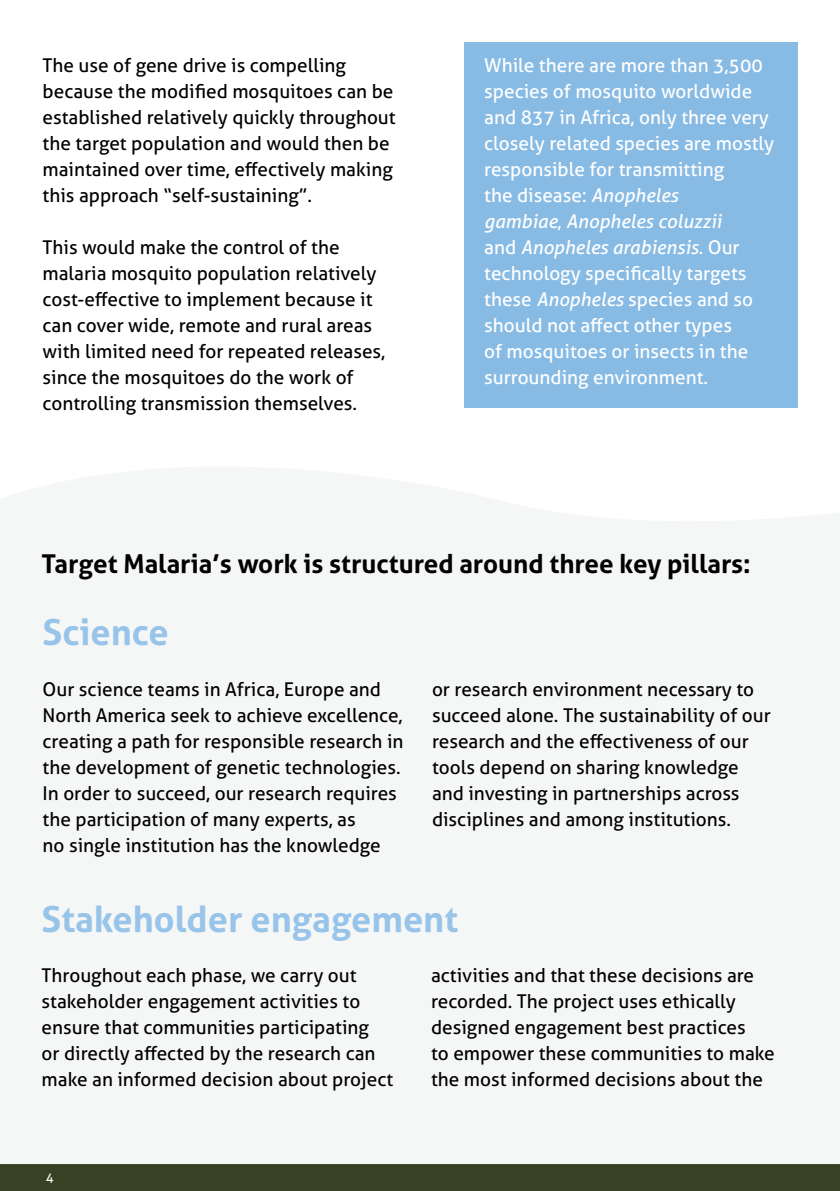
<style>
.page{position:relative;width:840px;height:1191px;background:#fff}
.page>*{position:absolute;margin:0;border:0;box-sizing:border-box;transform-origin:0 0}
.Bullets{font:700 36px "Aller";color:#98c4ea}
.Bullets-2{font:700 26px "Aller";color:#020203}
.Bullets-3{font:19px/26px "Aller";color:#000}
.Bullets-4{font:19px/26px "Aller";color:#fff}
.t1{font:13px "Aller";color:#fff}
.s1{font-style:italic}
</style>
<div class="page">
<div style="left:0;top:1164px;width:839px;height:27px;background:#384123"></div>
<div style="left:463px;top:43px;width:334px;height:365px;background:#88bbe4"></div>
<p class="Bullets-3" style="left:43px;top:52px;width:354px">The use of gene drive is compelling because the modified mosquitoes can be established relatively quickly throughout the target population and would then be maintained over time, effectively making this approach “self-sustaining”.</p>
<p class="Bullets-3" style="left:43px;top:234px;width:344px">This would make the control of the malaria mosquito population relatively cost-effective to implement because it can cover wide, remote and rural areas with limited need for repeated releases, since the mosquitoes do the work of controlling transmission themselves.</p>
<p class="Bullets-4" style="left:484px;top:52px;width:291px">While there are more than 3,500 species of mosquito worldwide and 837 in Africa, only three very closely related species are mostly responsible for transmitting<br>the disease: <span class="s1">Anopheles<br>gambiae</span>, <span class="s1">Anopheles coluzzii<br></span>and <span class="s1">Anopheles arabiensis</span>. Our technology specifically targets these <span class="s1">Anopheles</span> species and so should not affect other types<br>of mosquitoes or insects in the surrounding environment.</p>
<p class="Bullets-2" style="left:42px;top:547px;width:710px">Target Malaria’s work is structured around three key pillars:</p>
<p class="Bullets" style="left:43px;top:609px;width:128px">Science</p>
<p class="Bullets-3" style="left:43px;top:676px;width:362px">Our science teams in Africa, Europe and North America seek to achieve excellence, creating a path for responsible research in the development of genetic technologies.<br>In order to succeed, our research requires the participation of many experts, as<br>no single institution has the knowledge</p>
<p class="Bullets-3" style="left:432px;top:676px;width:340px">or research environment necessary to succeed alone. The sustainability of our research and the effectiveness of our tools depend on sharing knowledge and investing in partnerships across disciplines and among institutions.</p>
<p class="Bullets" style="left:42px;top:897px;width:418px">Stakeholder engagement</p>
<p class="Bullets-3" style="left:42px;top:962px;width:353px">Throughout each phase, we carry out stakeholder engagement activities to ensure that communities participating<br>or directly affected by the research can make an informed decision about project</p>
<p class="Bullets-3" style="left:431px;top:962px;width:345px">activities and that these decisions are recorded. The project uses ethically designed engagement best practices<br>to empower these communities to make the most informed decisions about the</p>
<p class="t1" style="left:46px;top:1169px;width:9px">4</p>
</div>
